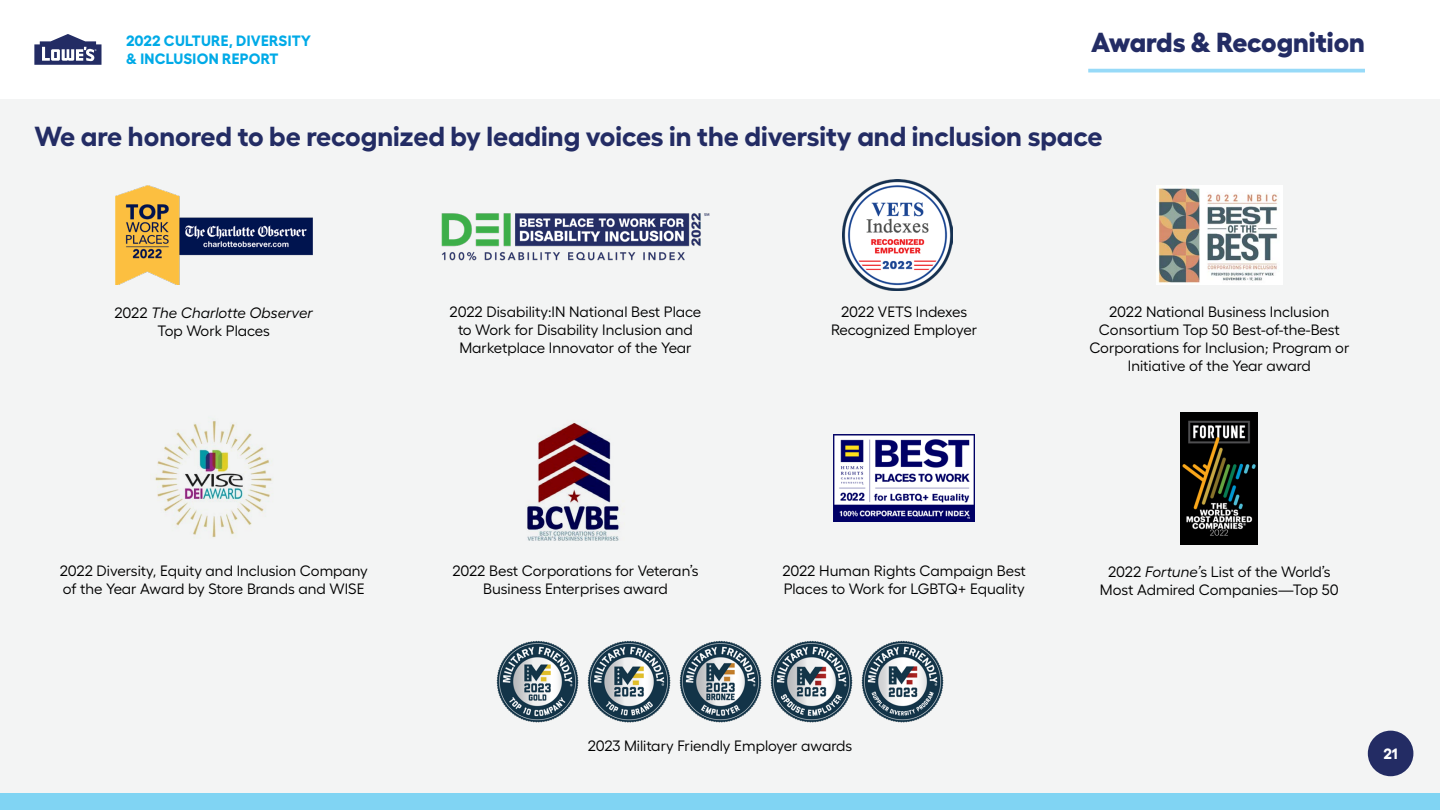
<style>
.page{position:relative;width:1440px;height:810px;background:#fff}
.page>*{position:absolute;margin:0;border:0;box-sizing:border-box;transform-origin:0 0}
.t1{font:700 27.5px "Fellix";color:#232c64}
.t2{font:800 27.5px "Fellix";color:#232c64}
.t3{font:15px/18px "Fellix";color:#000;text-align:center}
.t4{font:700 15px/18.8px "Fellix";letter-spacing:.02em;color:#00aae7}
.t5{font:italic 15px/18px "Fellix";color:#000;text-align:center}
.t6{font:700 15px "Fellix";color:#fff}
.s1{font-style:normal}
.s2{font-style:italic}
</style>
<div class="page">
<div style="left:0;top:792px;width:1440px;height:18px;background:#80d4f3"></div>
<div style="left:0;top:99px;width:1440px;height:693px;background:#f3f4f4"></div>
<div style="left:1368px;top:731px;width:45px;height:45px;background:#232c64;border-radius:50%"></div>
<svg style="left:1088px;top:69px;width:277px;height:4px"></svg>
<svg style="left:34px;top:34px;width:68px;height:31px"></svg>
<img style="left:115px;top:186px;width:197px;height:98px">
<img style="left:441px;top:213px;width:269px;height:48px">
<img style="left:842px;top:180px;width:111px;height:110px">
<img style="left:1157px;top:186px;width:125px;height:98px">
<img style="left:155px;top:420px;width:118px;height:118px">
<img style="left:527px;top:423px;width:92px;height:118px">
<img style="left:834px;top:434px;width:140px;height:88px">
<img style="left:1181px;top:412px;width:77px;height:132px">
<img style="left:496px;top:640px;width:83px;height:83px">
<img style="left:587px;top:640px;width:84px;height:83px">
<img style="left:679px;top:640px;width:83px;height:83px">
<img style="left:770px;top:640px;width:83px;height:83px">
<img style="left:861px;top:640px;width:83px;height:83px">
<p class="t4" style="left:126px;top:29px;width:187px">2022 CULTURE, DIVERSITY &amp; INCLUSION REPORT</p>
<h3 class="t2" style="left:1091px;top:20px;width:275px">Awards &amp; Recognition</h3>
<p class="t1" style="left:35px;top:114px;width:1070px">We are honored to be recognized by leading voices in the diversity and inclusion space</p>
<p class="t5" style="left:115px;top:303px;width:200px"><span class="s1">2022</span> The Charlotte Observer<br><span class="s1">Top Work Places</span></p>
<p class="t3" style="left:450px;top:301px;width:253px">2022 Disability:IN National Best Place to Work for Disability Inclusion and<br>Marketplace Innovator of the Year</p>
<p class="t3" style="left:831px;top:301px;width:148px">2022 VETS Indexes<br>Recognized Employer</p>
<p class="t3" style="left:1089px;top:301px;width:262px">2022 National Business Inclusion Consortium Top 50 Best-of-the-Best Corporations for Inclusion; Program or Initiative of the Year award</p>
<p class="t3" style="left:60px;top:560px;width:309px;text-align:left">2022 Diversity, Equity and Inclusion Company of the Year Award by Store Brands and WISE</p>
<p class="t3" style="left:452px;top:560px;width:248px">2022 Best Corporations for Veteran’s<br>Business Enterprises award</p>
<p class="t3" style="left:782px;top:560px;width:245px;text-align:left">2022 Human Rights Campaign Best<br>Places to Work for LGBTQ+ Equality</p>
<p class="t3" style="left:1100px;top:562px;width:240px">2022 <span class="s2">Fortune’</span>s List of the World’s<br>Most Admired Companies—Top 50</p>
<p class="t3" style="left:588px;top:735px;width:266px">2023 Military Friendly Employer awards</p>
<p class="t6" style="left:1383px;top:742px;width:16px">21</p>
</div>
